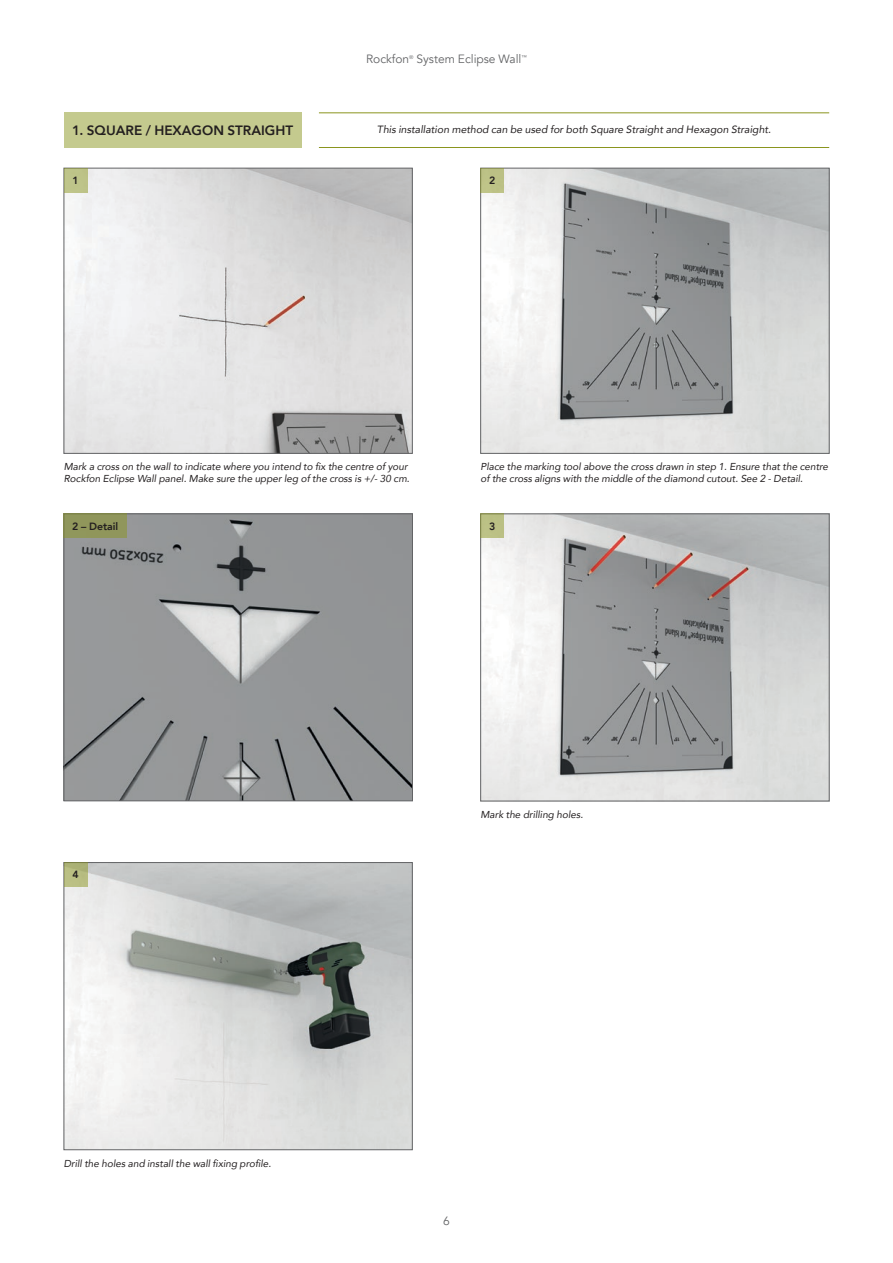
<style>
.page{position:relative;width:893px;height:1263px;background:#fff}
.page>*{position:absolute;margin:0;border:0;box-sizing:border-box;transform-origin:0 0}
.t1{font:800 13.5px "Avenir";color:#231f20}
.t2{font:12px "Avenir";color:#636466}
.t3{font:italic 10.5px "Avenir";color:#231f20}
.t4{font:800 10.5px "Avenir";color:#231f20}
.t5{font:italic 10.05px/11.2px "Avenir";color:#231f20}
.t6{font:5.4px "Avenir";color:#636466}
</style>
<div class="page">
<img style="left:66px;top:170px;width:344px;height:281px">
<div style="left:64px;top:168px;width:348px;height:285px;border:1px solid #636466"></div>
<img style="left:482px;top:170px;width:345px;height:281px">
<div style="left:480px;top:168px;width:349px;height:285px;border:1px solid #636466"></div>
<img style="left:66px;top:516px;width:345px;height:283px">
<div style="left:64px;top:514px;width:349px;height:287px;border:1px solid #636466"></div>
<img style="left:482px;top:516px;width:345px;height:283px">
<div style="left:480px;top:514px;width:349px;height:287px;border:1px solid #636466"></div>
<img style="left:66px;top:864px;width:344px;height:284px">
<div style="left:64px;top:862px;width:348px;height:288px;border:1px solid #636466"></div>
<svg style="left:64px;top:862px;width:23px;height:25px"></svg>
<div style="left:64px;top:168px;width:23px;height:24px;background:#bec489"></div>
<div style="left:480px;top:514px;width:24px;height:24px;background:#bbc084"></div>
<div style="left:480px;top:168px;width:24px;height:24px;background:#bcc185"></div>
<div style="left:64px;top:514px;width:63px;height:24px;background:#90965c"></div>
<div style="left:64px;top:113px;width:238px;height:35px;background:#c4ca8e"></div>
<hr style="left:319px;top:113px;width:510px;height:1px;background:#8a951e">
<hr style="left:319px;top:147px;width:510px;height:1px;background:#8a951e">
<p class="t2" style="left:366px;top:52px;width:45px">Rockfon</p>
<p class="t6" style="left:409px;top:54px;width:6px">®</p>
<p class="t2" style="left:416px;top:52px;width:106px">System Eclipse Wall</p>
<p class="t6" style="left:521px;top:54px;width:7px">™</p>
<h1 class="t1" style="left:72px;top:120px;width:222px">1. SQUARE / HEXAGON STRAIGHT</h1>
<p class="t3" style="left:377px;top:123px;width:396px">This installation method can be used for both Square Straight and Hexagon Straight.</p>
<p class="t4" style="left:73px;top:172px;width:8px">1</p>
<p class="t4" style="left:489px;top:172px;width:8px">2</p>
<p class="t5" style="left:64px;top:461px;width:347px">Mark a cross on the wall to indicate where you intend to fix the centre of your<br>Rockfon Eclipse Wall panel. Make sure the upper leg of the cross is +/- 30 cm.</p>
<p class="t4" style="left:72px;top:518px;width:48px">2 – Detail</p>
<p class="t5" style="left:480px;top:461px;width:349px">Place the marking tool above the cross drawn in step 1. Ensure that the centre of the cross aligns with the middle of the diamond cutout. See 2 - Detail.</p>
<p class="t4" style="left:489px;top:518px;width:8px">3</p>
<p class="t4" style="left:73px;top:866px;width:8px">4</p>
<p class="t5" style="left:64px;top:1157px;width:209px">Drill the holes and install the wall fixing profile.</p>
<p class="t5" style="left:480px;top:809px;width:104px">Mark the drilling holes.</p>
<p class="t2" style="left:443px;top:1213px;width:8px">6</p>
</div>
